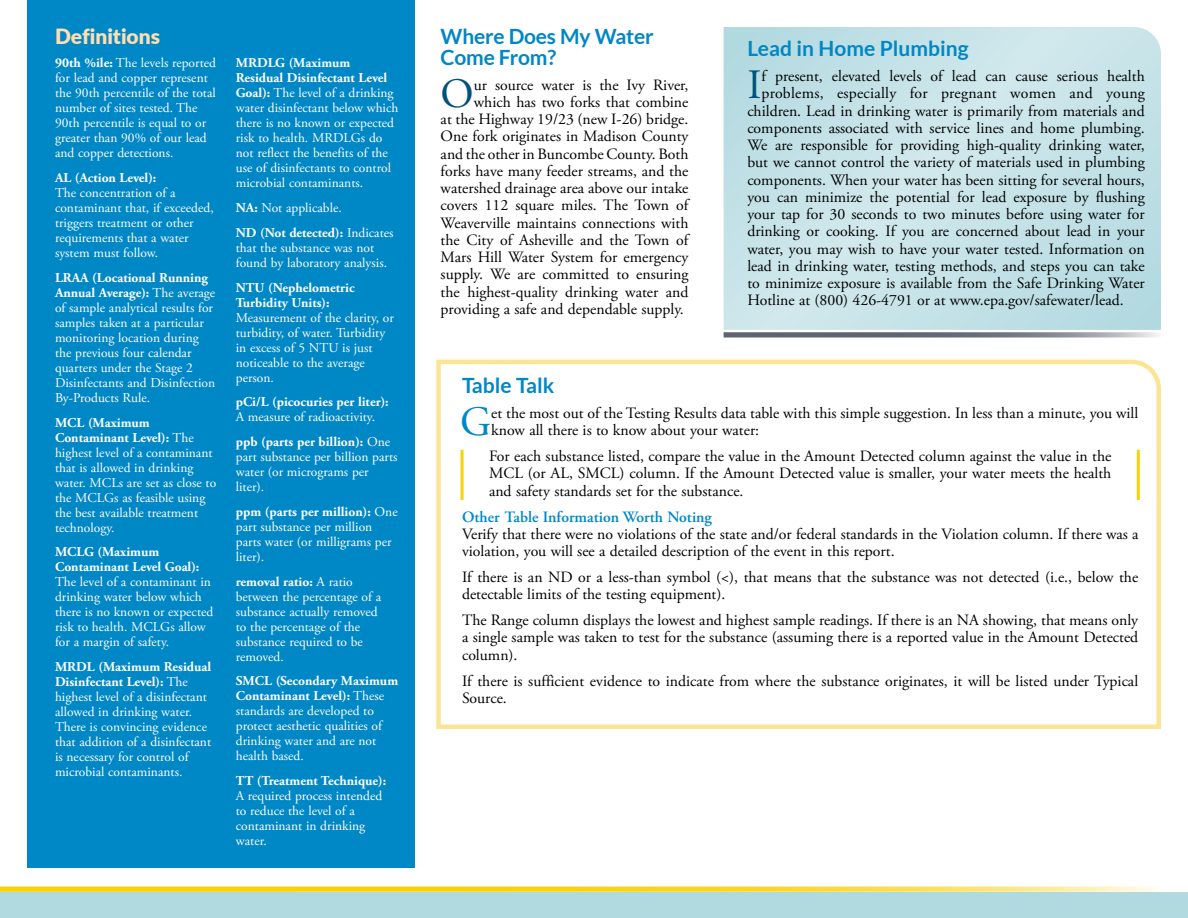
<style>
.page{position:relative;width:1188px;height:918px;background:#fff}
.page>*{position:absolute;margin:0;border:0;box-sizing:border-box;transform-origin:0 0}
.Initial_Cap{font:41.7px "Adobe Garamond Pro";color:#00527a}
.Initial_Cap-2{font:41.7px "Adobe Garamond Pro";color:#0087c6}
.Article_Headline-19{font:700 21px/21px "Lato";letter-spacing:-.01em;color:#0087c6}
.Article_Headline-19-2{font:900 21px "Lato";color:#ffdeb0}
.Initial_Cap-3{font:15.75px/17.2px "Adobe Garamond Pro";color:#000}
.First_Paragraph{font:15.75px/17.2px "Adobe Garamond Pro";color:#000}
.table_talk{font:15.75px/17.2px "Adobe Garamond Pro";color:#000;text-align:justify}
.First_Paragraph-2{font:600 15.75px "Adobe Garamond Pro";color:#0087c6}
.Table_definitions_te{font:13.5px/15px "Adobe Garamond Pro";color:#fff}
.Table_definitions_te-2{font:700 13.5px/15px "Adobe Garamond Pro";color:#fff}
.s1{font-weight:700}
.s2{font-weight:400}
</style>
<div class="page">
<div style="left:27px;top:0;width:388px;height:867px;background:#0087c6"></div>
<svg style="left:436px;top:359px;width:725px;height:370px"></svg>
<svg style="left:724px;top:27px;width:437px;height:303px;fill:#c7e3e8"></svg>
<svg style="left:724px;top:332px;width:434px;height:6px"></svg>
<div style="left:0;top:892px;width:1188px;height:26px;background:#b1d9e0"></div>
<svg style="left:0;top:886px;width:1157px;height:6px"></svg>
<p class="Article_Headline-19-2" style="left:55px;top:20px;width:107px">Definitions</p>
<p class="Table_definitions_te" style="left:55px;top:56px;width:163px"><span class="s1">90th %ile:</span> The levels reported for lead and copper represent the 90th percentile of the total number of sites tested. The<br>90th percentile is equal to or greater than 90% of our lead and copper detections.</p>
<p class="Table_definitions_te" style="left:55px;top:171px;width:160px"><span class="s1">AL (Action Level):<br></span>The concentration of a contaminant that, if exceeded, triggers treatment or other requirements that a water system must follow.</p>
<p class="Table_definitions_te" style="left:55px;top:271px;width:162px"><span class="s1">LRAA (Locational Running<br>Annual Average):</span> The average of sample analytical results for samples taken at a particular monitoring location during the previous four calendar quarters under the Stage 2<br>Disinfectants and Disinfection<br>By-Products Rule.</p>
<p class="Table_definitions_te" style="left:55px;top:415px;width:163px"><span class="s1">MCL (Maximum<br>Contaminant Level):</span> The highest level of a contaminant that is allowed in drinking water. MCLs are set as close to the MCLGs as feasible using the best available treatment technology.</p>
<p class="Table_definitions_te" style="left:55px;top:545px;width:160px"><span class="s1">MCLG (Maximum<br>Contaminant Level Goal):<br></span>The level of a contaminant in drinking water below which there is no known or expected risk to health. MCLGs allow for a margin of safety.</p>
<p class="Table_definitions_te" style="left:55px;top:660px;width:158px"><span class="s1">MRDL (Maximum Residual<br>Disinfectant Level):</span> The highest level of a disinfectant allowed in drinking water.<br>There is convincing evidence that addition of a disinfectant is necessary for control of microbial contaminants.</p>
<p class="Table_definitions_te" style="left:236px;top:56px;width:164px"><span class="s1">MRDLG (Maximum<br>Residual Disinfectant Level<br>Goal):</span> The level of a drinking water disinfectant below which there is no known or expected risk to health. MRDLGs do not reflect the benefits of the use of disinfectants to control microbial contaminants.</p>
<p class="Table_definitions_te" style="left:236px;top:201px;width:107px"><span class="s1">NA:</span> Not applicable.</p>
<p class="Table_definitions_te" style="left:236px;top:226px;width:159px"><span class="s1">ND (Not detected):</span> Indicates that the substance was not found by laboratory analysis.</p>
<p class="Table_definitions_te" style="left:236px;top:280px;width:160px"><span class="s1">NTU (Nephelometric<br>Turbidity Units):<br></span>Measurement of the clarity, or turbidity, of water. Turbidity in excess of 5 NTU is just noticeable to the average person.</p>
<p class="Table_definitions_te-2" style="left:236px;top:395px;width:154px">pCi/L (picocuries per liter):<br><span class="s2">A measure of radioactivity.</span></p>
<p class="Table_definitions_te" style="left:236px;top:435px;width:163px"><span class="s1">ppb (parts per billion):</span> One part substance per billion parts water (or micrograms per liter).</p>
<p class="Table_definitions_te" style="left:236px;top:505px;width:163px"><span class="s1">ppm (parts per million):</span> One part substance per million parts water (or milligrams per liter).</p>
<p class="Table_definitions_te" style="left:236px;top:574px;width:147px"><span class="s1">removal ratio:</span> A ratio between the percentage of a substance actually removed to the percentage of the substance required to be removed.</p>
<p class="Table_definitions_te" style="left:236px;top:674px;width:164px"><span class="s1">SMCL (Secondary Maximum<br>Contaminant Level):</span> These standards are developed to protect aesthetic qualities of drinking water and are not health based.</p>
<p class="Table_definitions_te" style="left:236px;top:774px;width:152px"><span class="s1">TT (Treatment Technique):<br></span>A required process intended to reduce the level of a contaminant in drinking water.</p>
<p class="Article_Headline-19" style="left:441px;top:25px;width:215px">Where Does My Water<br>Come From?</p>
<p class="Initial_Cap" style="left:441px;top:69px;width:35px">O</p>
<p class="Initial_Cap-3" style="left:441px;top:77px;width:249px;text-align:right">ur source water is the Ivy River, which has two forks that combine<br>at the Highway 19/23 (new I-26) bridge.<br>One fork originates in Madison County and the other in Buncombe County. Both forks have many feeder streams, and the watershed drainage area above our intake covers 112 square miles. The Town of Weaverville maintains connections with the City of Asheville and the Town of Mars Hill Water System for emergency supply. We are committed to ensuring the highest-quality drinking water and providing a safe and dependable supply.</p>
<p class="Article_Headline-19" style="left:747px;top:38px;width:223px">Lead in Home Plumbing</p>
<p class="Initial_Cap" style="left:747px;top:60px;width:16px">I</p>
<p class="Initial_Cap-3" style="left:761px;top:68px;width:385px">f present, elevated levels of lead can cause serious health</p>
<p class="Initial_Cap-3" style="left:761px;top:85px;width:385px">problems, especially for pregnant women and young</p>
<p class="Initial_Cap-3" style="left:747px;top:103px;width:399px">children. Lead in drinking water is primarily from materials and</p>
<p class="Initial_Cap-3" style="left:747px;top:120px;width:399px">components associated with service lines and home plumbing.</p>
<p class="Initial_Cap-3" style="left:747px;top:137px;width:399px">We are responsible for providing high-quality drinking water,</p>
<p class="Initial_Cap-3" style="left:747px;top:154px;width:399px">but we cannot control the variety of materials used in plumbing</p>
<p class="Initial_Cap-3" style="left:747px;top:172px;width:399px">components. When your water has been sitting for several hours,</p>
<p class="Initial_Cap-3" style="left:747px;top:189px;width:399px">you can minimize the potential for lead exposure by flushing</p>
<p class="Initial_Cap-3" style="left:747px;top:206px;width:399px">your tap for 30 seconds to two minutes before using water for</p>
<p class="Initial_Cap-3" style="left:747px;top:223px;width:399px">drinking or cooking. If you are concerned about lead in your</p>
<p class="Initial_Cap-3" style="left:747px;top:241px;width:399px">water, you may wish to have your water tested. Information on</p>
<p class="Initial_Cap-3" style="left:747px;top:258px;width:399px">lead in drinking water, testing methods, and steps you can take</p>
<p class="Initial_Cap-3" style="left:747px;top:275px;width:399px">to minimize exposure is available from the Safe Drinking Water</p>
<p class="Initial_Cap-3" style="left:747px;top:292px;width:378px">Hotline at (800) 426-4791 or at www.epa.gov/safewater/lead.</p>
<p class="Article_Headline-19" style="left:462px;top:375px;width:94px">Table Talk</p>
<p class="Initial_Cap-2" style="left:460px;top:397px;width:33px">G</p>
<p class="Initial_Cap-3" style="left:491px;top:405px;width:649px">et the most out of the Testing Results data table with this simple suggestion. In less than a minute, you will know all there is to know about your water:</p>
<p class="table_talk" style="left:489px;top:448px;width:624px">For each substance listed, compare the value in the Amount Detected column against the value in the MCL (or AL, SMCL) column. If the Amount Detected value is smaller, your water meets the health and safety standards set for the substance.</p>
<p class="First_Paragraph-2" style="left:462px;top:508px;width:251px">Other Table Information Worth Noting</p>
<p class="First_Paragraph" style="left:462px;top:526px;width:678px">Verify that there were no violations of the state and/or federal standards in the Violation column. If there was a violation, you will see a detailed description of the event in this report.</p>
<p class="First_Paragraph" style="left:462px;top:569px;width:678px">If there is an ND or a less-than symbol (&lt;), that means that the substance was not detected (i.e., below the detectable limits of the testing equipment).</p>
<p class="First_Paragraph" style="left:462px;top:612px;width:678px;text-align:justify">The Range column displays the lowest and highest sample readings. If there is an NA showing, that means only a single sample was taken to test for the substance (assuming there is a reported value in the Amount Detected column).</p>
<p class="First_Paragraph" style="left:462px;top:672px;width:678px">If there is sufficient evidence to indicate from where the substance originates, it will be listed under Typical<br>Source.</p>
</div>
